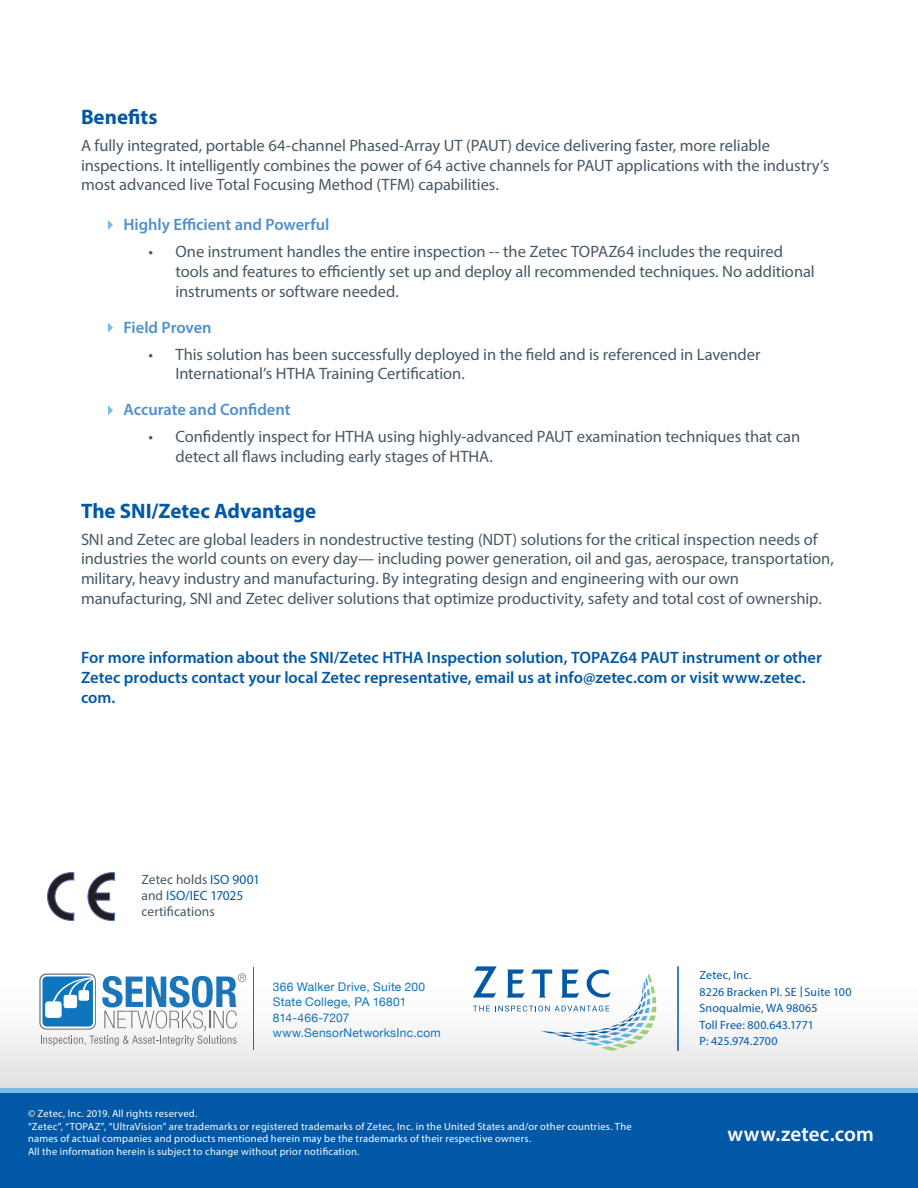
<style>
.page{position:relative;width:918px;height:1188px;background:#fff}
.page>*{position:absolute;margin:0;border:0;box-sizing:border-box;transform-origin:0 0}
.t1{font:700 21px "Myriad Pro";letter-spacing:-.005em;color:#0158a6}
.t2{font:600 21px "Myriad Pro";letter-spacing:.005em;color:#fff}
.t3{font:16.5px/19.8px "Myriad Pro";letter-spacing:-.005em;color:#475865}
.t4{font:600 16.5px/19.8px "Myriad Pro";color:#0158a6}
.t5{font:600 16.5px "Myriad Pro";letter-spacing:-.005em;color:#5090cc}
.t6{font:13.5px "Myriad Pro";letter-spacing:.005em;color:#475865}
.t7{font:13.5px "Myriad Pro";color:#0158a6}
.t8{font:12px "Myriad Pro";letter-spacing:.01em;color:#0158a6}
.t9{font:12px "Helvetica Neue";letter-spacing:.02em;color:#0c74bc}
.t10{font:12px "Myriad Pro";letter-spacing:-.01em;color:#0158a6}
.t11{font:12px "Helvetica Neue";color:#0c74bc}
.Copyright{font:10.5px/12.6px "Myriad Pro";letter-spacing:.025em;color:#fff}
.s1{color:#0158a6}
.s2{color:#475865}
</style>
<div class="page">
<div style="left:0;top:962px;width:918px;height:132px;background:linear-gradient(to bottom,#fff,#e3e2e2)"></div>
<div style="left:0;top:1088px;width:918px;height:6px;background:#78bde8"></div>
<div style="left:0;top:1094px;width:918px;height:94px;background:#0158a6"></div>
<svg style="left:88px;top:873px;width:27px;height:48px"></svg>
<svg style="left:47px;top:873px;width:27px;height:48px"></svg>
<svg style="left:473px;top:966px;width:183px;height:85px"></svg>
<hr style="left:677px;top:966px;width:2px;height:85px;background:#0158a6">
<svg style="left:108px;top:220px;width:5px;height:10px"></svg>
<svg style="left:108px;top:323px;width:5px;height:10px"></svg>
<svg style="left:108px;top:405px;width:5px;height:10px"></svg>
<svg style="left:39px;top:974px;width:57px;height:56px"></svg>
<svg style="left:41px;top:973px;width:205px;height:73px"></svg>
<hr style="left:253px;top:967px;width:1px;height:83px;background:#0c74bc">
<p class="t1" style="left:81px;top:103px;width:78px">Benefits</p>
<p class="t3" style="left:81px;top:135px;width:750px">A fully integrated, portable 64-channel Phased-Array UT (PAUT) device delivering faster, more reliable inspections. It intelligently combines the power of 64 active channels for PAUT applications with the industry’s most advanced live Total Focusing Method (TFM) capabilities.</p>
<p class="t5" style="left:124px;top:214px;width:207px">Highly Efficient and Powerful</p>
<p class="t3" style="left:176px;top:241px;width:641px;text-indent:-27px">• One instrument handles the entire inspection -- the Zetec TOPAZ64 includes the required tools and features to efficiently set up and deploy all recommended techniques. No additional instruments or software needed.</p>
<p class="t5" style="left:124px;top:317px;width:90px">Field Proven</p>
<p class="t3" style="left:176px;top:344px;width:586px;text-indent:-27px">• This solution has been successfully deployed in the field and is referenced in Lavender<br>International’s HTHA Training Certification.</p>
<p class="t5" style="left:124px;top:399px;width:169px">Accurate and Confident</p>
<p class="t3" style="left:176px;top:427px;width:626px;text-indent:-27px">• Confidently inspect for HTHA using highly-advanced PAUT examination techniques that can detect all flaws including early stages of HTHA.</p>
<p class="t1" style="left:81px;top:497px;width:237px">The SNI/Zetec Advantage</p>
<p class="t3" style="left:81px;top:529px;width:754px">SNI and Zetec are global leaders in nondestructive testing (NDT) solutions for the critical inspection needs of industries the world counts on every day— including power generation, oil and gas, aerospace, transportation, military, heavy industry and manufacturing. By integrating design and engineering with our own manufacturing, SNI and Zetec deliver solutions that optimize productivity, safety and total cost of ownership.</p>
<p class="t4" style="left:81px;top:648px;width:742px">For more information about the SNI/Zetec HTHA Inspection solution, TOPAZ64 PAUT instrument or other<br>Zetec products contact your local Zetec representative, email us at info@zetec.com or visit www.zetec. com.</p>
<p class="t6" style="left:142px;top:871px;width:120px">Zetec holds <span class="s1">ISO 9001</span></p>
<p class="t7" style="left:142px;top:887px;width:103px"><span class="s2">and</span> ISO/IEC 17025</p>
<p class="t6" style="left:142px;top:903px;width:75px">certifications</p>
<p class="t9" style="left:273px;top:978px;width:154px">366 Walker Drive, Suite 200</p>
<p class="t9" style="left:273px;top:993px;width:135px">State College, PA 16801</p>
<p class="t11" style="left:273px;top:1009px;width:78px">814-466-7207</p>
<p class="t9" style="left:273px;top:1024px;width:169px">www.SensorNetworksInc.com</p>
<p class="Copyright" style="left:28px;top:1107px;width:171px">© Zetec, Inc. 2019. All rights reserved.</p>
<p class="Copyright" style="left:28px;top:1120px;width:605px">“Zetec”, “TOPAZ”, “UltraVision” are trademarks or registered trademarks of Zetec, Inc. in the United States and/or other countries. The names of actual companies and products mentioned herein may be the trademarks of their respective owners.</p>
<p class="Copyright" style="left:28px;top:1145px;width:333px">All the information herein is subject to change without prior notification.</p>
<p class="t8" style="left:700px;top:968px;width:53px">Zetec, Inc.</p>
<p class="t8" style="left:700px;top:984px;width:153px">8226 Bracken Pl. SE Suite 100</p>
<p class="t8" style="left:700px;top:1001px;width:119px">Snoqualmie, WA 98065</p>
<p class="t8" style="left:700px;top:1017px;width:116px">Toll Free: 800.643.1771</p>
<p class="t10" style="left:700px;top:1034px;width:79px">P: 425.974.2700</p>
<p class="t2" style="left:728px;top:1120px;width:148px">www.zetec.com</p>
</div>
